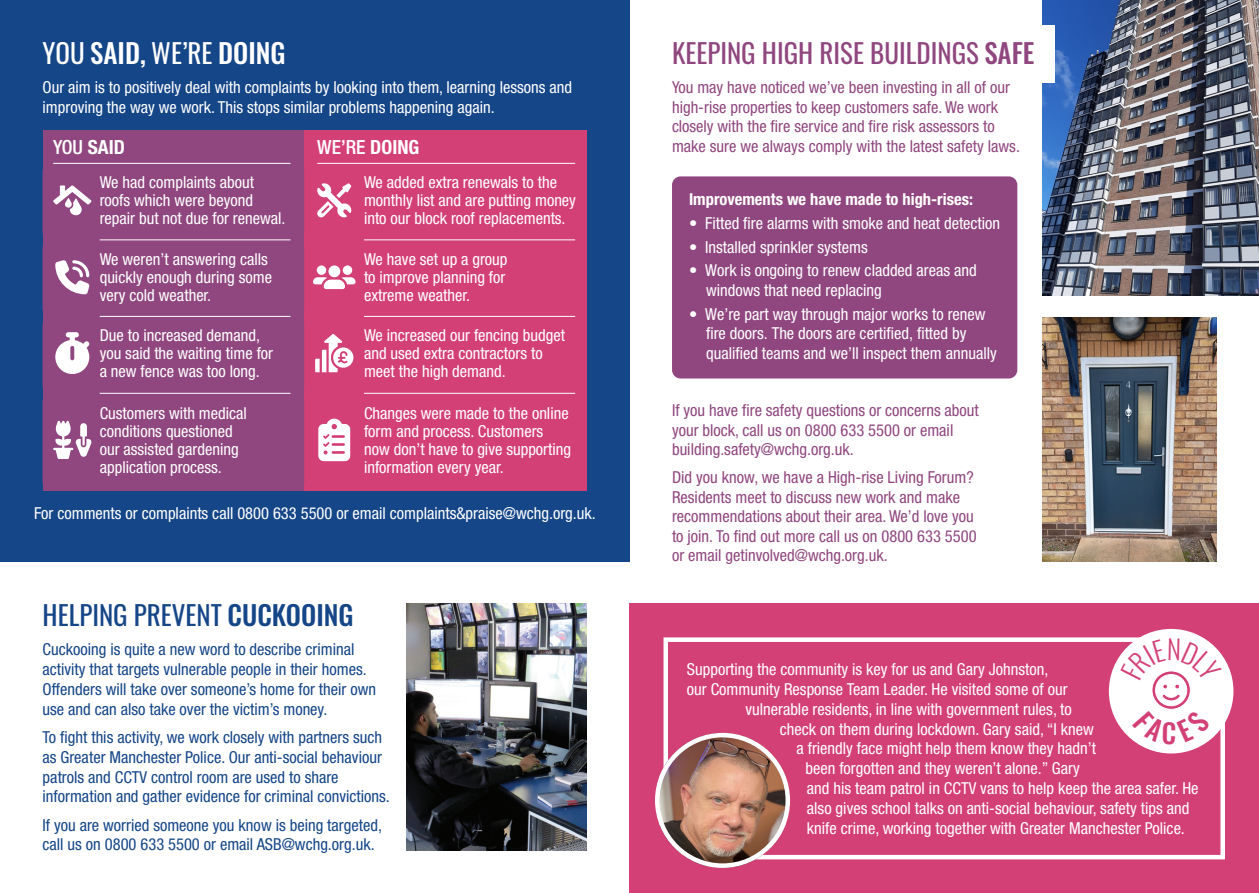
<style>
.page{position:relative;width:1259px;height:893px;background:#fff}
.page>*{position:absolute;margin:0;border:0;box-sizing:border-box;transform-origin:0 0}
.t1{font:27px "Oswald";color:#90477f}
.t2{font:27px "Oswald";color:#154688}
.t3{font:500 27px "Oswald";color:#fff}
.t4{font:500 condensed 19.5px "Helvetica Neue LT Std";color:#fff}
.t5{font:700 condensed 19.5px "Helvetica Neue LT Std";color:#fff}
.t6{font:condensed 16.5px/18px "Helvetica Neue LT Std";color:#fff}
.t7{font:condensed 16.5px/19.5px "Helvetica Neue LT Std";color:#90477f}
.t8{font:condensed 16.5px/19.8px "Helvetica Neue LT Std";color:#154688}
.t9{font:700 condensed 16.5px "Helvetica Neue LT Std";color:#fff}
.s1{font-weight:400}
.s2{font-weight:500}
.s3{font-weight:700}
</style>
<div class="page">
<div style="left:0;top:0;width:629px;height:561px;background:#154688"></div>
<div style="left:43px;top:130px;width:261px;height:360px;background:#90477f"></div>
<div style="left:304px;top:130px;width:283px;height:360px;background:#d34076"></div>
<div style="left:43px;top:163px;width:261px;height:77px;background:#90477f;border-radius:9px"></div>
<div style="left:304px;top:163px;width:283px;height:77px;background:#d34076;border-radius:9px"></div>
<div style="left:43px;top:240px;width:261px;height:77px;background:#90477f;border-radius:9px"></div>
<div style="left:304px;top:240px;width:283px;height:77px;background:#d34076;border-radius:9px"></div>
<div style="left:43px;top:394px;width:261px;height:96px;background:#90477f;border-radius:9px"></div>
<div style="left:304px;top:394px;width:283px;height:96px;background:#d34076;border-radius:9px"></div>
<div style="left:43px;top:317px;width:261px;height:77px;background:#90477f;border-radius:9px"></div>
<div style="left:304px;top:317px;width:283px;height:77px;background:#d34076;border-radius:9px"></div>
<div style="left:629px;top:604px;width:630px;height:289px;background:#d34076"></div>
<svg style="left:786px;top:719px;width:441px;height:141px"></svg>
<svg style="left:663px;top:635px;width:490px;height:144px"></svg>
<img style="left:406px;top:604px;width:181px;height:246px">
<img style="left:1043px;top:0;width:216px;height:296px">
<img style="left:1043px;top:318px;width:173px;height:243px">
<div style="left:1109px;top:629px;width:124px;height:124px;background:#fff;border-radius:50%"></div>
<div style="left:651px;top:25px;width:403px;height:57px;background:#fff"></div>
<img style="left:659px;top:733px;width:127px;height:135px">
<div style="left:655px;top:733px;width:135px;height:135px;border:4px solid #fff;border-radius:50%"></div>
<svg style="left:55px;top:332px;width:35px;height:42px"></svg>
<svg style="left:55px;top:260px;width:35px;height:34px"></svg>
<svg style="left:317px;top:183px;width:34px;height:34px"></svg>
<svg style="left:315px;top:334px;width:39px;height:38px"></svg>
<svg style="left:53px;top:421px;width:39px;height:38px"></svg>
<svg style="left:313px;top:265px;width:42px;height:24px"></svg>
<svg style="left:53px;top:185px;width:39px;height:30px"></svg>
<svg style="left:318px;top:419px;width:32px;height:42px"></svg>
<div style="left:672px;top:176px;width:345px;height:202px;background:#90477f;border-radius:9px"></div>
<hr style="left:100px;top:239px;width:190px;height:1px;background:#fff">
<hr style="left:53px;top:163px;width:237px;height:1px;background:#fff">
<hr style="left:100px;top:316px;width:190px;height:1px;background:#fff">
<hr style="left:100px;top:393px;width:190px;height:1px;background:#fff">
<hr style="left:364px;top:239px;width:211px;height:1px;background:#fff">
<hr style="left:317px;top:163px;width:258px;height:1px;background:#fff">
<hr style="left:364px;top:316px;width:211px;height:1px;background:#fff">
<hr style="left:364px;top:393px;width:211px;height:1px;background:#fff">
<svg style="left:1120px;top:638px;width:101px;height:107px"></svg>
<p class="t3" style="left:43px;top:39px;width:245px"><span class="s1">YOU</span> SAID, <span class="s1">WE’RE</span> DOING</p>
<p class="t6" style="left:43px;top:77px;width:531px;line-height:19.8px">Our aim is to positively deal with complaints by looking into them, learning lessons and improving the way we work. This stops similar problems happening again.</p>
<p class="t5" style="left:53px;top:136px;width:73px"><span class="s2">YOU</span> SAID</p>
<p class="t6" style="left:100px;top:173px;width:187px">We had complaints about roofs which were beyond repair but not due for renewal.</p>
<p class="t6" style="left:100px;top:250px;width:174px">We weren’t answering calls quickly enough during some very cold weather.</p>
<p class="t6" style="left:100px;top:326px;width:175px">Due to increased demand, you said the waiting time for a new fence was too long.</p>
<p class="t6" style="left:100px;top:404px;width:149px">Customers with medical conditions questioned our assisted gardening application process.</p>
<p class="t4" style="left:317px;top:136px;width:104px">WE’RE <span class="s3">DOING</span></p>
<p class="t6" style="left:364px;top:173px;width:213px">We added extra renewals to the monthly list and are putting money into our block roof replacements.</p>
<p class="t6" style="left:364px;top:250px;width:145px">We have set up a group to improve planning for extreme weather.</p>
<p class="t6" style="left:364px;top:326px;width:202px">We increased our fencing budget and used extra contractors to meet the high demand.</p>
<p class="t6" style="left:364px;top:404px;width:209px">Changes were made to the online form and process. Customers now don’t have to give supporting information every year.</p>
<p class="t6" style="left:34px;top:504px;width:563px">For comments or complaints call 0800 633 5500 or email complaints&amp;praise@wchg.org.uk.</p>
<p class="t2" style="left:43px;top:591px;width:313px">HELPING PREVENT <span class="s2">CUCKOOING</span></p>
<p class="t8" style="left:43px;top:639px;width:335px">Cuckooing is quite a new word to describe criminal activity that targets vulnerable people in their homes.<br>Offenders will take over someone’s home for their own use and can also take over the victim’s money.</p>
<p class="t8" style="left:43px;top:727px;width:349px">To fight this activity, we work closely with partners such as Greater Manchester Police. Our anti-social behaviour patrols and CCTV control room are used to share information and gather evidence for criminal convictions.</p>
<p class="t8" style="left:43px;top:815px;width:341px">If you are worried someone you know is being targeted, call us on 0800 633 5500 or email ASB@wchg.org.uk.</p>
<p class="t1" style="left:672px;top:29px;width:364px">KEEPING HIGH RISE BUILDINGS <span class="s2">SAFE</span></p>
<p class="t7" style="left:672px;top:77px;width:349px">You may have noticed we’ve been investing in all of our high-rise properties to keep customers safe. We work closely with the fire service and fire risk assessors to make sure we always comply with the latest safety laws.</p>
<p class="t9" style="left:689px;top:189px;width:285px">Improvements we have made to high-rises:</p>
<p class="t6" style="left:689px;top:214px;width:313px">• Fitted fire alarms with smoke and heat detection</p>
<p class="t6" style="left:689px;top:238px;width:180px">• Installed sprinkler systems</p>
<p class="t6" style="left:706px;top:261px;width:272px;line-height:19.5px;text-indent:-17px">• Work is ongoing to renew cladded areas and windows that need replacing</p>
<p class="t6" style="left:706px;top:304px;width:292px;line-height:19.5px;text-indent:-17px">• We’re part way through major works to renew fire doors. The doors are certified, fitted by qualified teams and we’ll inspect them annually</p>
<p class="t7" style="left:672px;top:401px;width:308px">If you have fire safety questions or concerns about your block, call us on 0800 633 5500 or email</p>
<p class="t7" style="left:672px;top:440px;width:183px">building.safety@wchg.org.uk.</p>
<p class="t7" style="left:672px;top:468px;width:306px">Did you know, we have a High-rise Living Forum?<br>Residents meet to discuss new work and make recommendations about their area. We’d love you to join. To find out more call us on 0800 633 5500 or email getinvolved@wchg.org.uk.</p>
<p class="t6" style="left:687px;top:660px;width:363px">Supporting the community is key for us and Gary Johnston,</p>
<p class="t6" style="left:687px;top:680px;width:382px">our Community Response Team Leader. He visited some of our</p>
<p class="t6" style="left:745px;top:700px;width:328px">vulnerable residents, in line with government rules, to</p>
<p class="t6" style="left:780px;top:719px;width:315px">check on them during lockdown. Gary said, “I knew</p>
<p class="t6" style="left:796px;top:739px;width:301px">a friendly face might help them know they hadn’t</p>
<p class="t6" style="left:805px;top:759px;width:276px">been forgotten and they weren’t alone.” Gary</p>
<p class="t6" style="left:807px;top:779px;width:393px">and his team patrol in CCTV vans to help keep the area safer. He</p>
<p class="t6" style="left:807px;top:799px;width:384px">also gives school talks on anti-social behaviour, safety tips and</p>
<p class="t6" style="left:807px;top:818px;width:379px">knife crime, working together with Greater Manchester Police.</p>
</div>
